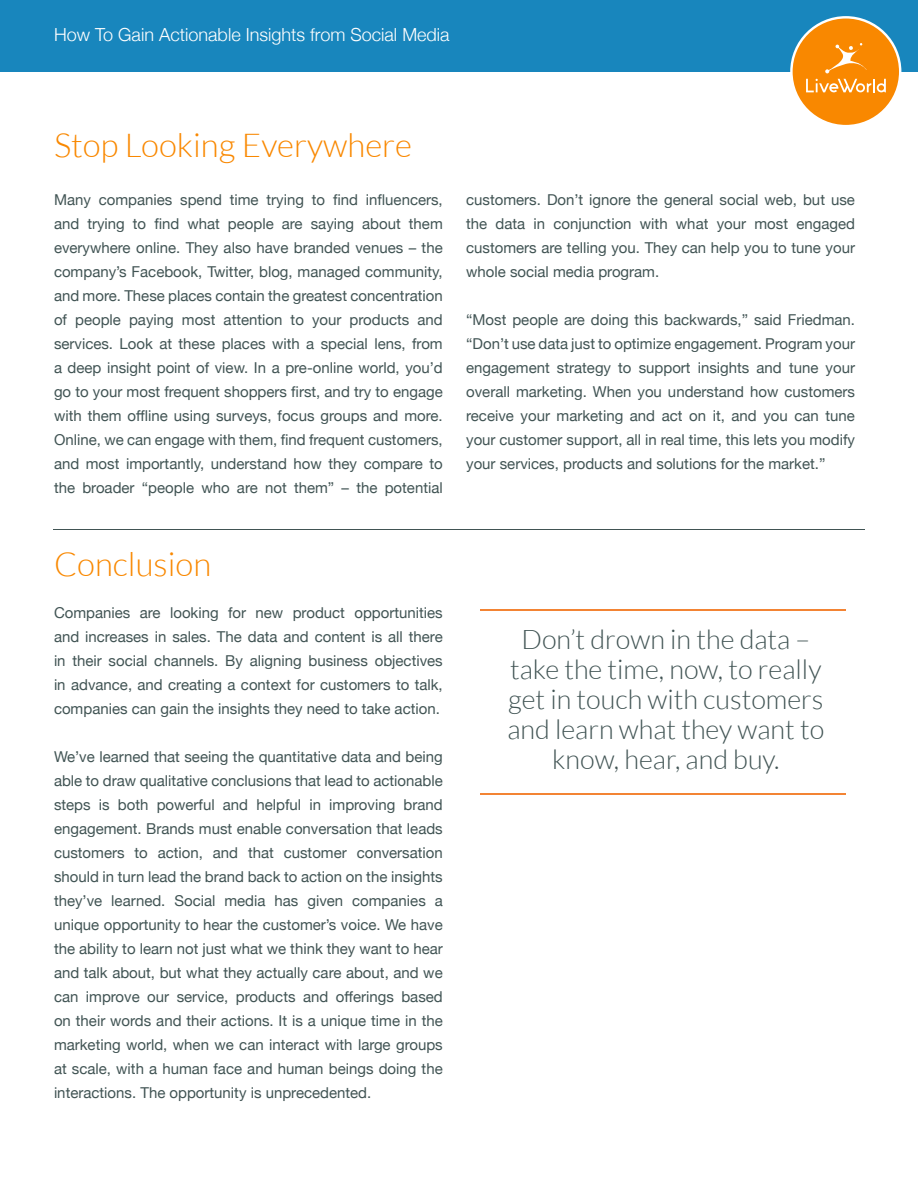
<style>
.page{position:relative;width:918px;height:1188px;background:#fff}
.page>*{position:absolute;margin:0;border:0;box-sizing:border-box;transform-origin:0 0}
.t1{font:300 33px "Lato";color:#f98800}
.t2{font:300 27px/30px "Lato";color:#415454;text-align:center}
.t3{font:300 18px "Helvetica Neue";color:#fff}
.t4{font:15px/24px "Helvetica Neue";color:#415454;text-align:justify}
</style>
<div class="page">
<hr style="left:480px;top:609px;width:366px;height:2px;background:#f38434">
<hr style="left:480px;top:793px;width:366px;height:2px;background:#f38434">
<hr style="left:53px;top:529px;width:812px;height:1px;background:#415454">
<div style="left:0;top:0;width:918px;height:72px;background:#1886bd"></div>
<div style="left:791px;top:17px;width:109px;height:109px;background:#f98800;border-radius:50%"></div>
<div style="left:790px;top:16px;width:111px;height:111px;border:2px solid #fff;border-radius:50%"></div>
<svg style="left:806px;top:79px;width:80px;height:13px"></svg>
<svg style="left:825px;top:43px;width:42px;height:30px"></svg>
<p class="t3" style="left:54px;top:20px;width:397px">How To Gain Actionable Insights from Social Media</p>
<h1 class="t1" style="left:54px;top:127px;width:360px">Stop Looking Everywhere</h1>
<p class="t4" style="left:54px;top:188px;width:390px">Many companies spend time trying to find influencers, and trying to find what people are saying about them everywhere online. They also have branded venues – the company’s Facebook, Twitter, blog, managed community, and more. These places contain the greatest concentration of people paying most attention to your products and services. Look at these places with a special lens, from a deep insight point of view. In a pre-online world, you’d go to your most frequent shoppers first, and try to engage with them offline using surveys, focus groups and more.<br>Online, we can engage with them, find frequent customers, and most importantly, understand how they compare to the broader “people who are not them” – the potential</p>
<p class="t4" style="left:466px;top:188px;width:390px">customers. Don’t ignore the general social web, but use the data in conjunction with what your most engaged customers are telling you. They can help you to tune your whole social media program.</p>
<p class="t4" style="left:466px;top:308px;width:390px">“Most people are doing this backwards,” said Friedman. “Don’t use data just to optimize engagement. Program your engagement strategy to support insights and tune your overall marketing. When you understand how customers receive your marketing and act on it, and you can tune your customer support, all in real time, this lets you modify your services, products and solutions for the market.”</p>
<h1 class="t1" style="left:54px;top:547px;width:159px">Conclusion</h1>
<p class="t4" style="left:54px;top:601px;width:390px">Companies are looking for new product opportunities and increases in sales. The data and content is all there in their social channels. By aligning business objectives in advance, and creating a context for customers to talk, companies can gain the insights they need to take action.</p>
<p class="t4" style="left:54px;top:745px;width:390px">We’ve learned that seeing the quantitative data and being able to draw qualitative conclusions that lead to actionable steps is both powerful and helpful in improving brand engagement. Brands must enable conversation that leads customers to action, and that customer conversation should in turn lead the brand back to action on the insights they’ve learned. Social media has given companies a unique opportunity to hear the customer’s voice. We have the ability to learn not just what we think they want to hear and talk about, but what they actually care about, and we can improve our service, products and offerings based on their words and their actions. It is a unique time in the marketing world, when we can interact with large groups at scale, with a human face and human beings doing the interactions. The opportunity is unprecedented.</p>
<h2 class="t2" style="left:507px;top:624px;width:318px">Don’t drown in the data – take the time, now, to really get in touch with customers and learn what they want to know, hear, and buy.</h2>
</div>
